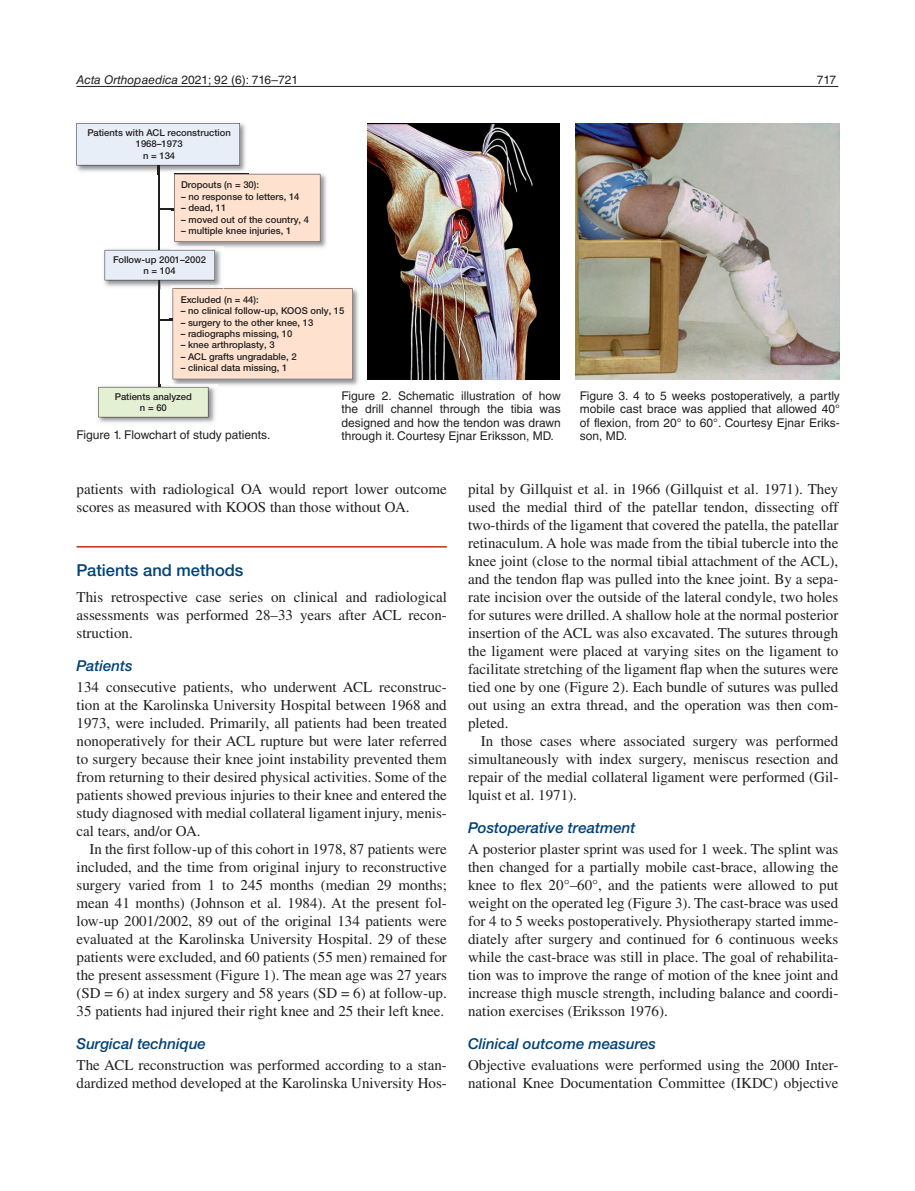
<style>
.page{position:relative;width:915px;height:1191px;background:#fff}
.page>*{position:absolute;margin:0;border:0;box-sizing:border-box;transform-origin:0 0}
.t1{font:500 16.5px "Helvetica Neue LTW1 G";color:#004279}
.t2{font:15px/18px "Times LT Std";color:#231f20;text-align:justify}
.t3{font:italic 500 15px "Helvetica Neue LTW1 G";color:#004279}
.t4{font:12px/13.5px "Helvetica LT Std";color:#231f20;text-align:justify}
.t5{font:500 9.45px/11.4px "Helvetica Neue LTW1 G";color:#231f20;text-align:center}
.s1{font-style:italic}
</style>
<div class="page">
<hr style="left:77px;top:86px;width:761px;height:1px;background:#231f20">
<hr style="left:77px;top:546px;width:369px;height:1px;background:#bc2e18">
<hr style="left:159px;top:208px;width:46px;height:2px;background:#231f20">
<hr style="left:158px;top:136px;width:2px;height:130px;background:#231f20">
<img style="left:174px;top:173px;width:153px;height:75px">
<div style="left:171px;top:174px;width:149px;height:67px;background:#fee2cf"></div>
<img style="left:352px;top:288px;width:7px;height:98px">
<img style="left:76px;top:123px;width:170px;height:51px">
<img style="left:158px;top:165px;width:2px;height:9px">
<img style="left:171px;top:171px;width:77px;height:3px">
<img style="left:174px;top:174px;width:74px;height:1px">
<div style="left:76px;top:123px;width:164px;height:42px;background:#e8eef8"></div>
<img style="left:104px;top:249px;width:117px;height:39px">
<img style="left:158px;top:280px;width:2px;height:8px">
<img style="left:214px;top:247px;width:9px;height:3px">
<img style="left:170px;top:285px;width:51px;height:3px">
<svg style="left:105px;top:247px;width:109px;height:33px;background:#e5eaf3"></svg>
<img style="left:98px;top:417px;width:117px;height:6px">
<svg style="left:98px;top:288px;width:254px;height:129px"></svg>
<img style="left:367px;top:123px;width:192px;height:257px">
<img style="left:575px;top:124px;width:264px;height:255px">
<p class="t4" style="left:77px;top:73px;width:223px"><span class="s1">Acta Orthopaedica</span> 2021; 92 (6): 716–721</p>
<p class="t4" style="left:816px;top:73px;width:21px">717</p>
<p class="t5" style="left:87px;top:127px;width:145px">Patients with ACL reconstruction<br>1968–1973<br>n = 134</p>
<p class="t5" style="left:181px;top:179px;width:79px">Dropouts (n = 30):</p>
<p class="t5" style="left:181px;top:191px;width:120px">– no response to letters, 14</p>
<p class="t5" style="left:181px;top:202px;width:47px">– dead, 11</p>
<p class="t5" style="left:181px;top:213px;width:130px">– moved out of the country, 4</p>
<p class="t5" style="left:181px;top:225px;width:112px">– multiple knee injuries, 1</p>
<p class="t5" style="left:113px;top:253px;width:94px">Follow-up 2001–2002 n = 104</p>
<p class="t5" style="left:181px;top:294px;width:80px">Excluded (n = 44):</p>
<p class="t5" style="left:181px;top:305px;width:165px">– no clinical follow-up, KOOS only, 15</p>
<p class="t5" style="left:181px;top:316px;width:134px">– surgery to the other knee, 13</p>
<p class="t5" style="left:181px;top:328px;width:113px">– radiographs missing, 10</p>
<p class="t5" style="left:181px;top:339px;width:95px">– knee arthroplasty, 3</p>
<p class="t5" style="left:181px;top:350px;width:117px">– ACL grafts ungradable, 2</p>
<p class="t5" style="left:181px;top:362px;width:108px">– clinical data missing, 1</p>
<p class="t5" style="left:115px;top:391px;width:78px">Patients analyzed n = 60</p>
<p class="t4" style="left:77px;top:428px;width:195px">Figure 1. Flowchart of study patients.</p>
<p class="t4" style="left:341px;top:388px;width:221px">Figure 2. Schematic illustration of how the drill channel through the tibia was designed and how the tendon was drawn through it. Courtesy Ejnar Eriksson, MD.</p>
<p class="t4" style="left:579px;top:388px;width:261px">Figure 3. 4 to 5 weeks postoperatively, a partly mobile cast brace was applied that allowed 40° of flexion, from 20° to 60°. Courtesy Ejnar Eriks&shy;son, MD.</p>
<p class="t2" style="left:77px;top:479px;width:371px">patients with radiological OA would report lower outcome scores as measured with KOOS than those without OA.</p>
<p class="t1" style="left:77px;top:560px;width:168px">Patients and methods</p>
<p class="t2" style="left:77px;top:587px;width:371px">This retrospective case series on clinical and radiological assessments was performed 28–33 years after ACL recon&shy;struction.</p>
<p class="t3" style="left:77px;top:656px;width:58px">Patients</p>
<p class="t2" style="left:77px;top:677px;width:371px">134 consecutive patients, who underwent ACL reconstruc&shy;tion at the Karolinska University Hospital between 1968 and 1973, were included. Primarily, all patients had been treated nonoperatively for their ACL rupture but were later referred to surgery because their knee joint instability prevented them from returning to their desired physical activities. Some of the patients showed previous injuries to their knee and entered the study diagnosed with medial collateral ligament injury, menis&shy;cal tears, and/or OA.</p>
<p class="t2" style="left:77px;top:839px;width:371px;text-indent:13px">In the first follow-up of this cohort in 1978, 87 patients were included, and the time from original injury to reconstructive surgery varied from 1 to 245 months (median 29 months; mean 41 months) (Johnson et al. 1984). At the present fol&shy;low-up 2001/2002, 89 out of the original 134 patients were evaluated at the Karolinska University Hospital. 29 of these patients were excluded, and 60 patients (55 men) remained for the present assessment (Figure 1). The mean age was 27 years (SD = 6) at index surgery and 58 years (SD = 6) at follow-up.<br>35 patients had injured their right knee and 25 their left knee.</p>
<p class="t3" style="left:77px;top:1034px;width:131px">Surgical technique</p>
<p class="t2" style="left:77px;top:1055px;width:371px">The ACL reconstruction was performed according to a stan&shy;dardized method developed at the Karolinska University Hos-</p>
<p class="t2" style="left:468px;top:479px;width:371px">pital by Gillquist et al. in 1966 (Gillquist et al. 1971). They used the medial third of the patellar tendon, dissecting off two-thirds of the ligament that covered the patella, the patellar retinaculum. A hole was made from the tibial tubercle into the knee joint (close to the normal tibial attachment of the ACL), and the tendon flap was pulled into the knee joint. By a sepa&shy;rate incision over the outside of the lateral condyle, two holes for sutures were drilled. A shallow hole at the normal posterior insertion of the ACL was also excavated. The sutures through the ligament were placed at varying sites on the ligament to facilitate stretching of the ligament flap when the sutures were tied one by one (Figure 2). Each bundle of sutures was pulled out using an extra thread, and the operation was then com&shy;pleted.</p>
<p class="t2" style="left:468px;top:731px;width:371px;text-indent:13px">In those cases where associated surgery was performed simultaneously with index surgery, meniscus resection and repair of the medial collateral ligament were performed (Gil&shy;lquist et al. 1971).</p>
<p class="t3" style="left:468px;top:818px;width:169px">Postoperative treatment</p>
<p class="t2" style="left:468px;top:839px;width:371px">A posterior plaster sprint was used for 1 week. The splint was then changed for a partially mobile cast-brace, allowing the knee to flex 20°–60°, and the patients were allowed to put weight on the operated leg (Figure 3). The cast-brace was used for 4 to 5 weeks postoperatively. Physiotherapy started imme&shy;diately after surgery and continued for 6 continuous weeks while the cast-brace was still in place. The goal of rehabilita&shy;tion was to improve the range of motion of the knee joint and increase thigh muscle strength, including balance and coordi&shy;nation exercises (Eriksson 1976).</p>
<p class="t3" style="left:468px;top:1034px;width:189px">Clinical outcome measures</p>
<p class="t2" style="left:468px;top:1055px;width:371px">Objective evaluations were performed using the 2000 Inter&shy;national Knee Documentation Committee (IKDC) objective</p>
</div>
